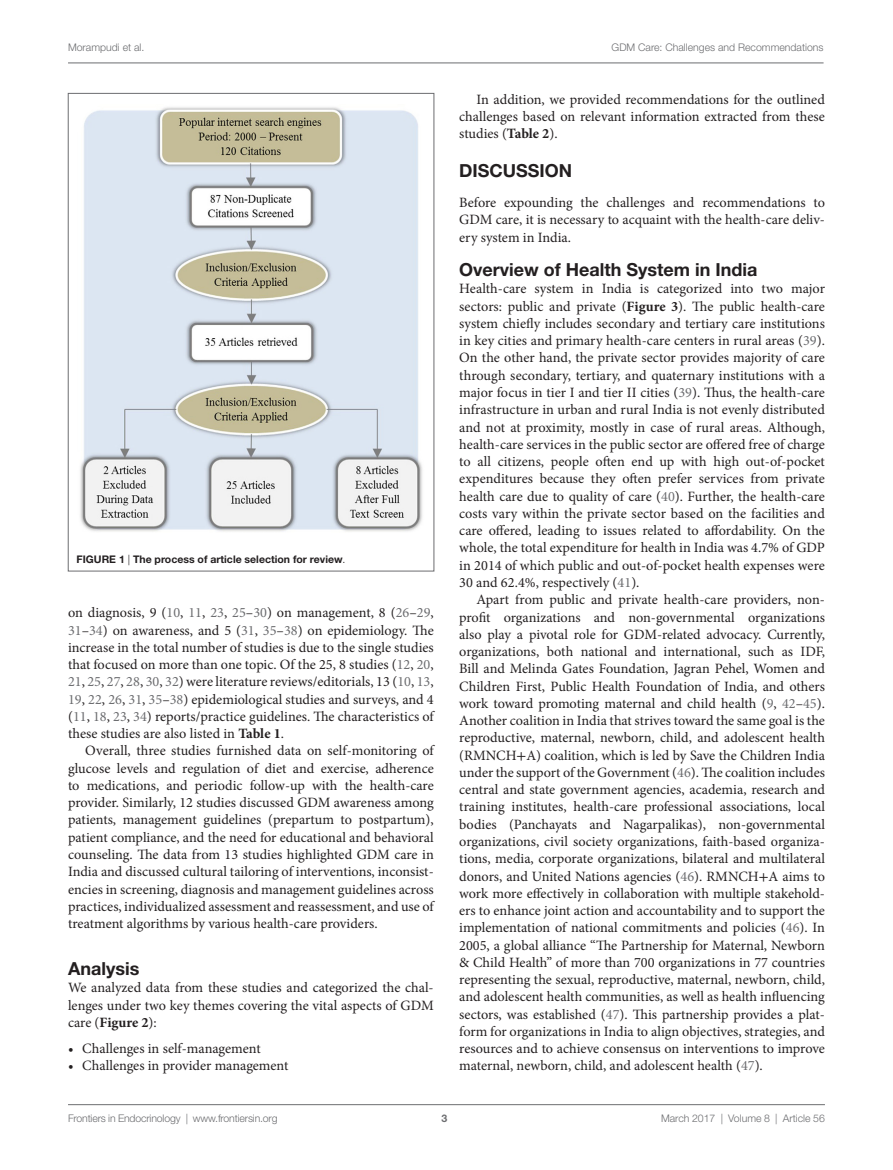
<style>
.page{position:relative;width:893px;height:1170px;background:#fff}
.page>*{position:absolute;margin:0;border:0;box-sizing:border-box;transform-origin:0 0}
.t1{font:700 18px "Helvetica Neue LT Std";color:#231f20}
.t2{font:14.25px/17.2px "Minion Pro";color:#231f20;text-align:justify}
.t3{font:300 10.5px "Helvetica Neue LT Std";color:#6c6d70}
.t4{font:700 10.5px "Helvetica Neue LT Std";color:#231f20}
.t5{font:700 10.5px "Helvetica Neue LT Std";color:#6c6d70}
.s1{font-weight:300}
.s2{color:#6c6d70}
.s3{font-weight:700}
.s4{font-family:"STIX General"}
</style>
<div class="page">
<img style="left:80px;top:107px;width:342px;height:425px">
<hr style="left:68px;top:1104px;width:757px;height:1px;background:#6c6d70">
<hr style="left:68px;top:63px;width:755px;height:1px;background:#6c6d70">
<p class="t3" style="left:68px;top:41px;width:78px">Morampudi et al.</p>
<p class="t3" style="left:611px;top:41px;width:214px">GDM Care: Challenges and Recommendations</p>
<p class="t4" style="left:77px;top:552px;width:18px">Figur</p>
<p class="t4" style="left:109px;top:552px;width:238px">e 1 <span class="s1">|</span> The process of article selection for review<span class="s1">.</span></p>
<p class="t2" style="left:68px;top:604px;width:367px">on diagnosis, 9 (<span class="s2">10</span>, <span class="s2">11</span>, <span class="s2">23</span>, <span class="s2">25</span>–<span class="s2">30</span>) on management, 8 (<span class="s2">26</span>–<span class="s2">29</span>, <span class="s2">31</span>–<span class="s2">34</span>) on awareness, and 5 (<span class="s2">31</span>, <span class="s2">35</span>–<span class="s2">38</span>) on epidemiology. The increase in the total number of studies is due to the single studies that focused on more than one topic. Of the 25, 8 studies (<span class="s2">12</span>, <span class="s2">20</span>, <span class="s2">21</span>, <span class="s2">25</span>, <span class="s2">27</span>, <span class="s2">28</span>, <span class="s2">30</span>, <span class="s2">32</span>) were literature reviews/editorials, 13 (<span class="s2">10</span>, <span class="s2">13</span>, <span class="s2">19</span>, <span class="s2">22</span>, <span class="s2">26</span>, <span class="s2">31</span>, <span class="s2">35</span>–<span class="s2">38</span>) epidemiological studies and surveys, and 4 (<span class="s2">11</span>, <span class="s2">18</span>, <span class="s2">23</span>, <span class="s2">34</span>) reports/practice guidelines. The characteristics of these studies are also listed in <span class="s3">Table 1</span>.</p>
<p class="t2" style="left:68px;top:742px;width:367px;text-indent:17px">Overall, three studies furnished data on self-monitoring of glucose levels and regulation of diet and exercise, adherence to medications, and periodic follow-up with the health-care provider. Similarly, 12 studies discussed GDM awareness among patients, management guidelines (prepartum to postpartum), patient compliance, and the need for educational and behavioral counseling. The data from 13 studies highlighted GDM care in India and discussed cultural tailoring of interventions, inconsist&shy;encies in screening, diagnosis and management guidelines across practices, individualized assessment and reassessment, and use of treatment algorithms by various health-care providers.</p>
<p class="t1" style="left:68px;top:957px;width:73px">Analysis</p>
<p class="t2" style="left:68px;top:979px;width:367px">We analyzed data from these studies and categorized the chal&shy;lenges under two key themes covering the vital aspects of GDM care (<span class="s3">Figure 2</span>):</p>
<p class="t2" style="left:68px;top:1039px;width:194px">• Challenges in self-management</p>
<p class="t2" style="left:68px;top:1056px;width:222px">• Challenges in provider management</p>
<p class="t2" style="left:459px;top:90px;width:367px;text-indent:17px">In addition, we provided recommendations for the outlined challenges based on relevant information extracted from these studies (<span class="s3">Table 2</span>).</p>
<p class="t1" style="left:459px;top:159px;width:115px">DISCUSSION</p>
<p class="t2" style="left:459px;top:194px;width:367px">Before expounding the challenges and recommendations to GDM care, it is necessary to acquaint with the health-care deliv&shy;ery system in India.</p>
<p class="t1" style="left:459px;top:258px;width:300px">Overview of Health System in India</p>
<p class="t2" style="left:459px;top:280px;width:367px">Health-care system in India is categorized into two major sectors: public and private (<span class="s3">Figure 3</span>). The public health-care system chiefly includes secondary and tertiary care institutions in key cities and primary health-care centers in rural areas (<span class="s2">39</span>).<br>On the other hand, the private sector provides majority of care through secondary, tertiary, and quaternary institutions with a major focus in tier I and tier II cities (<span class="s2">39</span>). Thus, the health-care infrastructure in urban and rural India is not evenly distributed and not at proximity, mostly in case of rural areas. Although, health-care services in the public sector are offered free of charge to all citizens, people often end up with high out-of-pocket expenditures because they often prefer services from private health care due to quality of care (<span class="s2">40</span>). Further, the health-care costs vary within the private sector based on the facilities and care offered, leading to issues related to affordability. On the whole, the total expenditure for health in India was 4.7% of GDP in 2014 of which public and out-of-pocket health expenses were 30 and 62.4%, respectively (<span class="s2">41</span>).</p>
<p class="t2" style="left:459px;top:591px;width:367px;text-indent:17px">Apart from public and private health-care providers, non&shy;profit organizations and non-governmental organizations also play a pivotal role for GDM-related advocacy. Currently, organizations, both national and international, such as IDF, Bill and Melinda Gates Foundation, Jagran Pehel, Women and Children First, Public Health Foundation of India, and others work toward promoting maternal and child health (<span class="s2">9</span>, <span class="s2">42</span>–<span class="s2">45</span>).<br>Another coalition in India that strives toward the same goal is the reproductive, maternal, newborn, child, and adolescent health (RMNCH<span class="s4">+</span>A) coalition, which is led by Save the Children India under the support of the Government (<span class="s2">46</span>). The coalition includes central and state government agencies, academia, research and training institutes, health-care professional associations, local bodies (Panchayats and Nagarpalikas), non-governmental organizations, civil society organizations, faith-based organiza&shy;tions, media, corporate organizations, bilateral and multilateral donors, and United Nations agencies (<span class="s2">46</span>). RMNCH<span class="s4">+</span>A aims to work more effectively in collaboration with multiple stakehold&shy;ers to enhance joint action and accountability and to support the implementation of national commitments and policies (<span class="s2">46</span>). In 2005, a global alliance “The Partnership for Maternal, Newborn &amp; Child Health” of more than 700 organizations in 77 countries representing the sexual, reproductive, maternal, newborn, child, and adolescent health communities, as well as health influencing sectors, was established (<span class="s2">47</span>). This partnership provides a plat&shy;form for organizations in India to align objectives, strategies, and resources and to achieve consensus on interventions to improve maternal, newborn, child, and adolescent health (<span class="s2">47</span>).</p>
<p class="t3" style="left:68px;top:1111px;width:211px">Frontiers in Endocrinology | www.frontiersin.org</p>
<p class="t3" style="left:661px;top:1111px;width:165px">March 2017 | Volume 8 | Article 56</p>
<p class="t5" style="left:441px;top:1111px;width:7px">3</p>
</div>
